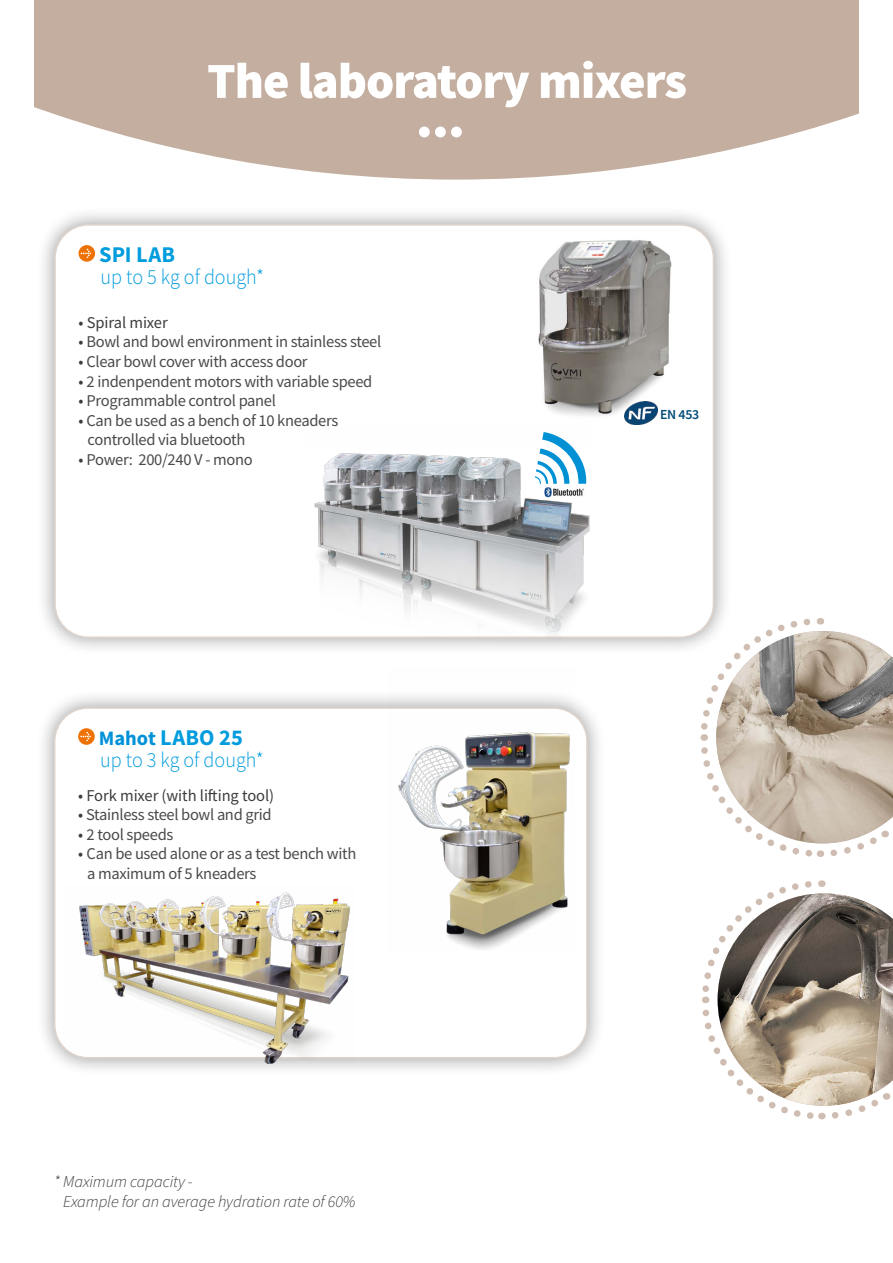
<style>
.page{position:relative;width:893px;height:1263px;background:#fff}
.page>*{position:absolute;margin:0;border:0;box-sizing:border-box;transform-origin:0 0}
.t1{font:900 50.55px "Source Sans Pro";letter-spacing:-.02em;color:#fff}
.t2{font:700 22.5px "Source Sans Pro";letter-spacing:.01em;color:#009cdd}
.t3{font:300 21.45px "Source Sans Pro";color:#009cdd;scale:.94 1}
.t4{font:16.5px/19.5px "Source Sans Pro";letter-spacing:-.02em;color:#4a4a49}
.t5{font:italic 300 16.5px/19.8px "Source Sans Pro";letter-spacing:-.005em;color:#3c3c3b}
.t6{font:16.5px "Source Sans Pro";letter-spacing:-.005em;color:#3c3c3b}
.t7{font:600 13.8px "Source Sans Pro";color:#014b78}
.s1{color:#3c3c3b}
.s2{font-size:20.4px;color:#0092d8}
</style>
<div class="page">
<svg style="left:34px;top:0;width:824px;height:180px;background:#cbb8ab"></svg>
<div style="left:419px;top:127px;width:11px;height:10px;background:#fff;border-radius:50%"></div>
<div style="left:435px;top:127px;width:11px;height:10px;background:#fff;border-radius:50%"></div>
<div style="left:451px;top:127px;width:11px;height:10px;background:#fff;border-radius:50%"></div>
<div style="left:36px;top:689px;width:570px;height:388px;background:#000;opacity:.4"></div>
<div style="left:55px;top:708px;width:532px;height:350px;background:#fff;border-radius:33px"></div>
<div style="left:36px;top:206px;width:696px;height:450px;background:#000;opacity:.4"></div>
<div style="left:55px;top:225px;width:658px;height:412px;background:#fff;border-radius:33px"></div>
<svg style="left:78px;top:728px;width:17px;height:17px"></svg>
<svg style="left:80px;top:732px;width:11px;height:9px"></svg>
<div style="left:79px;top:245px;width:16px;height:17px;background:#ee7203;border-radius:50%"></div>
<svg style="left:81px;top:249px;width:10px;height:9px"></svg>
<img style="left:388px;top:689px;width:187px;height:261px">
<img style="left:63px;top:892px;width:291px;height:172px">
<img style="left:538px;top:240px;width:134px;height:176px">
<img style="left:305px;top:453px;width:287px;height:191px">
<img style="left:540px;top:484px;width:46px;height:15px">
<svg style="left:534px;top:432px;width:53px;height:52px"></svg>
<img style="left:624px;top:401px;width:33px;height:24px">
<svg style="left:697px;top:615px;width:179px;height:242px"></svg>
<img style="left:716px;top:631px;width:177px;height:212px">
<svg style="left:702px;top:880px;width:174px;height:240px"></svg>
<img style="left:718px;top:893px;width:175px;height:213px">
<h1 class="t1" style="left:207px;top:46px;width:481px">The laboratory mixers</h1>
<h2 class="t2" style="left:99px;top:239px;width:77px">SPI LAB</h2>
<h3 class="t3" style="left:101px;top:264px;width:175px">up to 5 kg of dough*</h3>
<p class="t6" style="left:79px;top:312px;width:91px">• Spiral mixer</p>
<p class="t4" style="left:79px;top:332px;width:304px"><span class="s1">•</span> Bowl and bowl environment in stainless steel</p>
<p class="t4" style="left:79px;top:352px;width:231px"><span class="s1">•</span> Clear bowl cover with access door</p>
<p class="t4" style="left:79px;top:371px;width:295px"><span class="s1">•</span> 2 indenpendent motors with variable speed</p>
<p class="t4" style="left:79px;top:391px;width:199px"><span class="s1">•</span> Programmable control panel</p>
<p class="t4" style="left:88px;top:410px;width:252px;text-indent:-9px"><span class="s1">•</span> Can be used as a bench of 10 kneaders controlled via bluetooth</p>
<p class="t4" style="left:79px;top:449px;width:176px"><span class="s1">•</span> Power: 200/240 V - mono</p>
<h2 class="t2" style="left:99px;top:722px;width:146px"><span class="s2">Mahot</span> LABO 25</h2>
<h3 class="t3" style="left:100px;top:747px;width:175px">up to 3 kg of dough*</h3>
<p class="t6" style="left:78px;top:784px;width:197px">• Fork mixer (with lifting tool)</p>
<p class="t4" style="left:78px;top:805px;width:195px"><span class="s1">•</span> Stainless steel bowl and grid</p>
<p class="t4" style="left:78px;top:824px;width:97px"><span class="s1">•</span> 2 tool speeds</p>
<p class="t4" style="left:87px;top:844px;width:271px;text-indent:-9px"><span class="s1">•</span> Can be used alone or as a test bench with a maximum of 5 kneaders</p>
<p class="t5" style="left:63px;top:1172px;width:294px;text-indent:-9px">* Maximum capacity -<br>Example for an average hydration rate of 60%</p>
<p class="t7" style="left:660px;top:405px;width:41px">EN 453</p>
</div>
